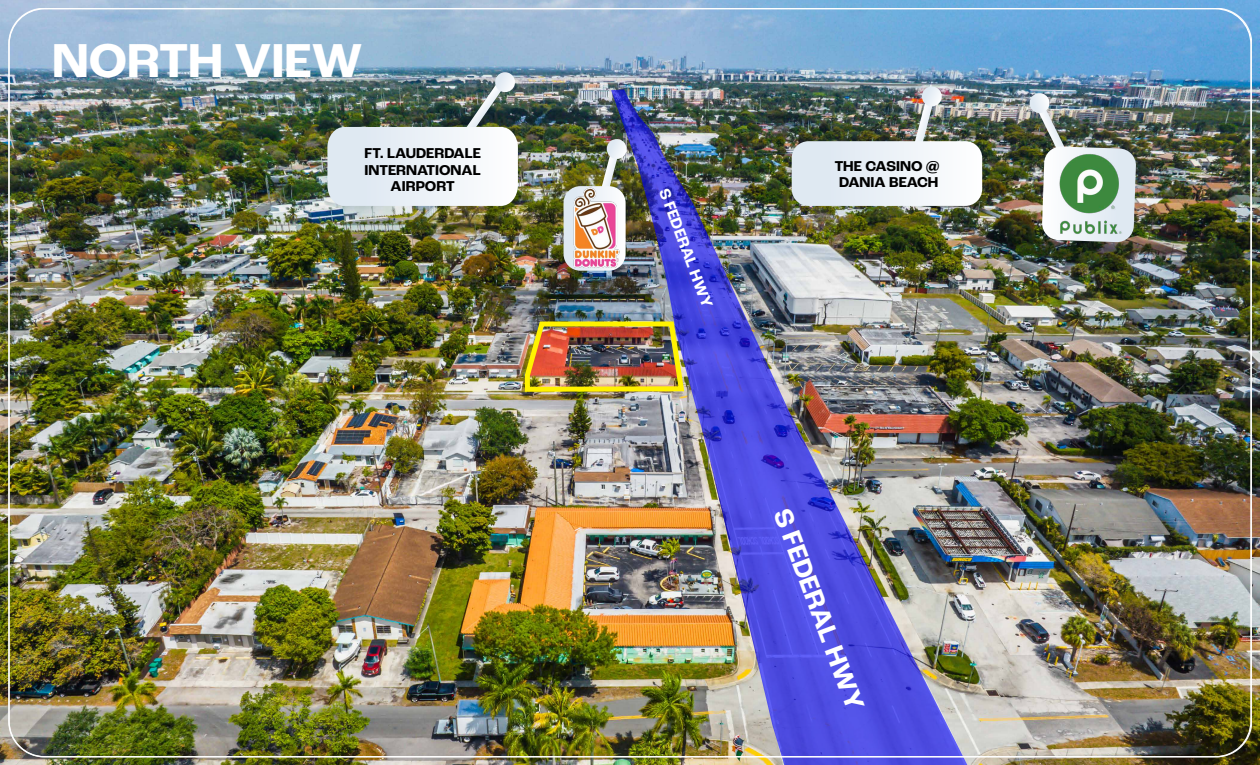
<style>
.page{position:relative;width:1260px;height:765px;background:#fff}
.page>*{position:absolute;margin:0;border:0;box-sizing:border-box;transform-origin:0 0}
.t1{font:700 50px "Roc Grotesk";color:#fff}
.t2{font:700 27.5px "Roc Grotesk";color:#fff}
.t3{font:700 16.25px "Roc Grotesk";color:#fff}
.t4{font:700 15px/16.2px "Roc Grotesk";color:#000;text-align:center}
</style>
<div class="page">
<img style="left:0;top:0;width:1260px;height:765px">
<img style="left:8px;top:8px;width:1244px;height:749px">
<img style="left:522px;top:319px;width:165px;height:75px">
<img style="left:572px;top:188px;width:50px;height:84px">
<h1 class="t1" style="left:52px;top:29px;width:312px">NORTH VIEW</h1>
<p class="t4" style="left:364px;top:146px;width:118px">FT. LAUDERDALE<br>INTERNATIONAL<br>AIRPORT</p>
<p class="t3" style="left:673px;top:186px;width:128px;rotate:69deg">S FEDERAL HWY</p>
<p class="t4" style="left:835px;top:158px;width:106px;text-align:left">THE CASINO @<br>DANIA BEACH</p>
<h2 class="t2" style="left:797px;top:504px;width:215px;rotate:69deg">S FEDERAL HWY</h2>
</div>
